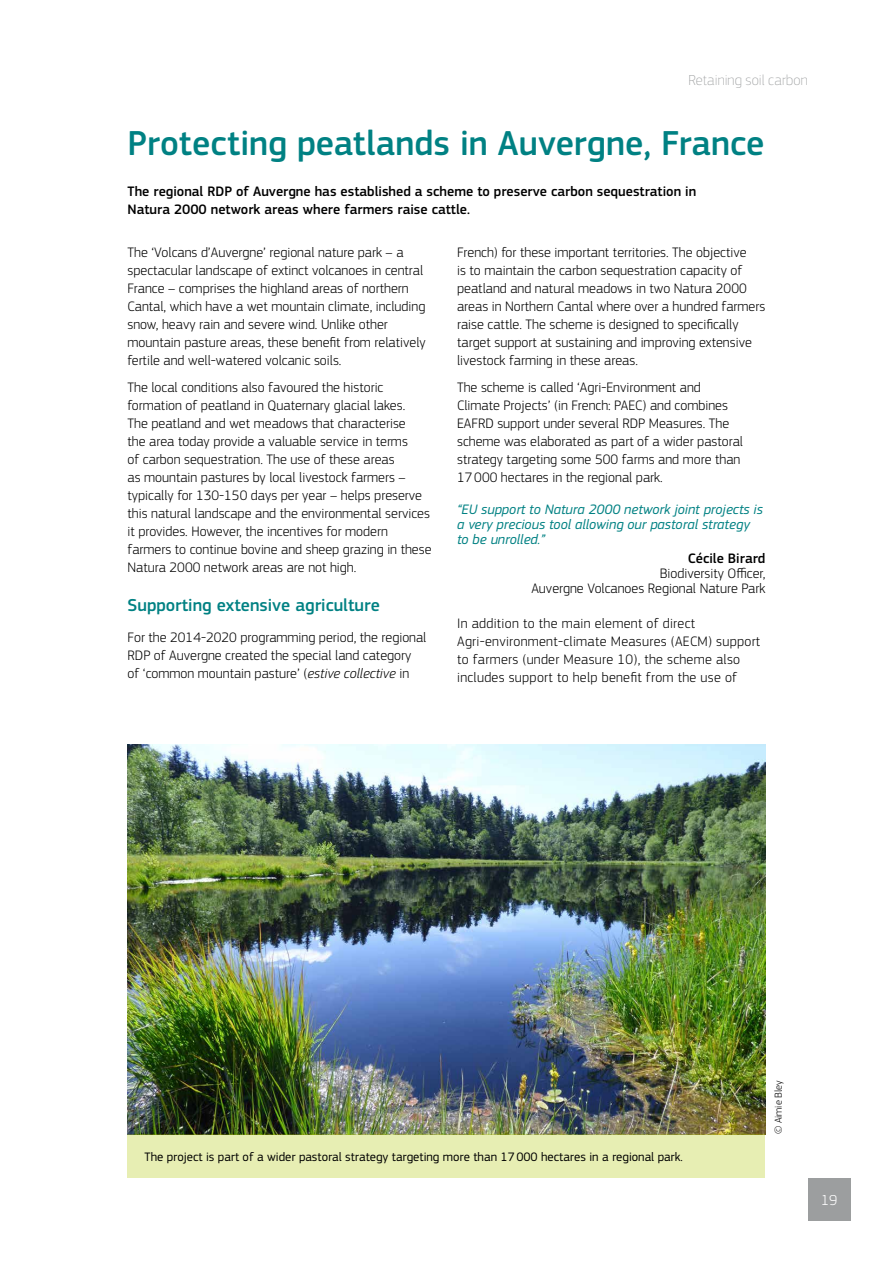
<style>
.page{position:relative;width:893px;height:1263px;background:#fff}
.page>*{position:absolute;margin:0;border:0;box-sizing:border-box;transform-origin:0 0}
.t1{font:500 36px "EC Square Sans Pro";color:#008183}
.t2{font:500 18px "EC Square Sans Pro";color:#008183}
.t3{font:100 15px "EC Square Sans Pro";letter-spacing:.005em;color:#9c9e9f}
.t4{font:300 15px "EC Square Sans Pro";color:#fff}
.t5{font:300 14.25px/18px "EC Square Sans Pro";color:#000}
.t6{font:300 14.25px/18px "EC Square Sans Pro";letter-spacing:.02em;color:#000}
.t7{font:500 14.25px/18px "EC Square Sans Pro";color:#000}
.t8{font:italic 14.25px/15px "EC Square Sans Pro";color:#008183}
.t9{font:12.75px "EC Square Sans Pro";color:#000}
.t10{font:300 10.5px "EC Square Sans Pro";color:#000}
.s1{font-style:italic}
</style>
<div class="page">
<img style="left:128px;top:744px;width:637px;height:390px">
<div style="left:128px;top:1134px;width:637px;height:44px;background:#e7eeb3"></div>
<div style="left:808px;top:1178px;width:42px;height:42px;background:#9c9e9f"></div>
<p class="t3" style="left:688px;top:71px;width:121px">Retaining soil carbon</p>
<h1 class="t1" style="left:128px;top:122px;width:638px">Protecting peatlands in Auvergne, France</h1>
<p class="t7" style="left:128px;top:183px;width:570px">The regional RDP of Auvergne has established a scheme to preserve carbon sequestration in<br>Natura 2000 network areas where farmers raise cattle.</p>
<p class="t5" style="left:128px;top:244px;width:300px">The ‘Volcans d’Auvergne’ regional nature park – a spectacular landscape of extinct volcanoes in central France – comprises the highland areas of northern Cantal, which have a wet mountain climate, including snow, heavy rain and severe wind. Unlike other mountain pasture areas, these benefit from relatively fertile and well-watered volcanic soils.</p>
<p class="t5" style="left:128px;top:378px;width:306px">The local conditions also favoured the historic formation of peatland in Quaternary glacial lakes.<br>The peatland and wet meadows that characterise<br>the area today provide a valuable service in terms<br>of carbon sequestration. The use of these areas<br>as mountain pastures by local livestock farmers – typically for 130‑150 days per year – helps preserve this natural landscape and the environmental services it provides. However, the incentives for modern farmers to continue bovine and sheep grazing in these Natura 2000 network areas are not high.</p>
<p class="t2" style="left:128px;top:595px;width:254px">Supporting extensive agriculture</p>
<p class="t5" style="left:128px;top:628px;width:300px">For the 2014-2020 programming period, the regional<br>RDP of Auvergne created the special land category of ‘common mountain pasture’ (<span class="s1">estive collective</span> in</p>
<p class="t5" style="left:457px;top:244px;width:310px">French) for these important territories. The objective<br>is to maintain the carbon sequestration capacity of peatland and natural meadows in two Natura 2000 areas in Northern Cantal where over a hundred farmers raise cattle. The scheme is designed to specifically target support at sustaining and improving extensive livestock farming in these areas.</p>
<p class="t5" style="left:457px;top:378px;width:287px">The scheme is called ‘Agri-Environment and Climate Projects’ (in French: PAEC) and combines EAFRD support under several RDP Measures. The scheme was elaborated as part of a wider pastoral strategy targeting some 500 farms and more than 17000 hectares in the regional park.</p>
<p class="t8" style="left:457px;top:502px;width:307px">“EU support to Natura 2000 network joint projects is a very precious tool allowing our pastoral strategy to be unrolled.”</p>
<p class="t7" style="left:688px;top:550px;width:79px">Cécile Birard</p>
<p class="t5" style="left:531px;top:566px;width:236px;line-height:15px;text-align:right">Biodiversity Officer,<br>Auvergne Volcanoes Regional Nature Park</p>
<p class="t6" style="left:457px;top:614px;width:305px">In addition to the main element of direct Agri‑environment-climate Measures (AECM) support to farmers (under Measure 10), the scheme also includes support to help benefit from the use of</p>
<p class="t9" style="left:145px;top:1149px;width:540px">The project is part of a wider pastoral strategy targeting more than 17000 hectares in a regional park.</p>
<p class="t10" style="left:772px;top:1134px;width:56px;rotate:-90deg">© Aimie Bley</p>
<p class="t4" style="left:821px;top:1191px;width:18px">19</p>
</div>
